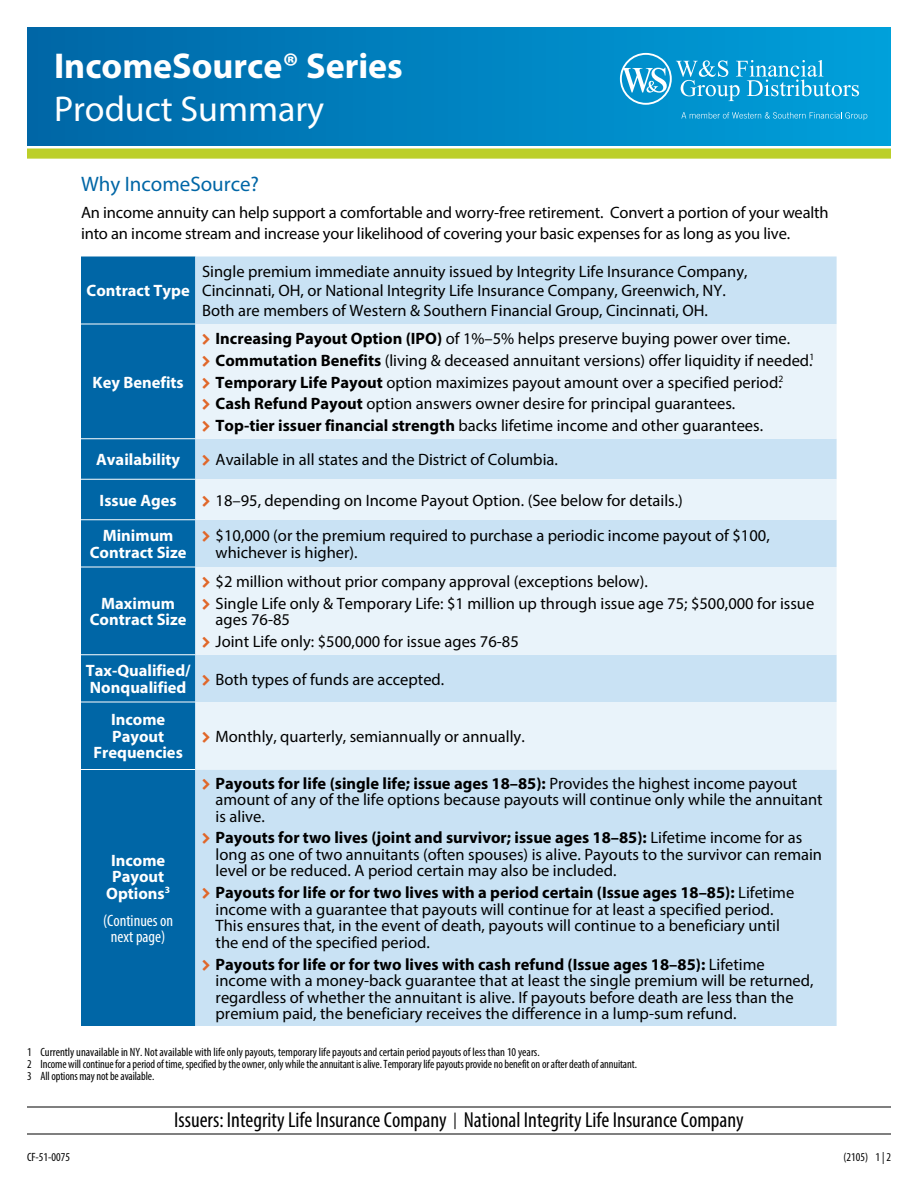
<style>
.page{position:relative;width:918px;height:1188px;background:#fff}
.page>*{position:absolute;margin:0;border:0;box-sizing:border-box;transform-origin:0 0}
.t1{font:700 36px "Myriad Pro";color:#fff}
.t2{font:36px "Myriad Pro";color:#fff}
.t3{font:condensed 21.75px "Myriad Pro";color:#000}
.t4{font:21px "Myriad Pro";color:#0066a6}
.t5{font:16.5px/16.5px "Myriad Pro";color:#000}
.t6{font:700 16.5px/16.5px "Myriad Pro";color:#fff;text-align:center}
.t7{font:condensed 16.5px/16.5px "Myriad Pro";color:#fff;text-align:center}
.t8{font:condensed 12px/12px "Myriad Pro";letter-spacing:-.01em;color:#000}
.s1{font-weight:700}
.s2{font-size:16.5px}
</style>
<div class="page">
<div style="left:27px;top:27px;width:864px;height:118px;background:linear-gradient(to right,#0066a6,#00a0db)"></div>
<div style="left:27px;top:148px;width:864px;height:11px;background:#bccf29;border:2px solid #bccf29"></div>
<hr style="left:27px;top:1134px;width:864px;height:1px;background:#000">
<hr style="left:27px;top:1107px;width:864px;height:1px;background:#000">
<svg style="left:681px;top:112px;width:186px;height:8px"></svg>
<svg style="left:620px;top:53px;width:239px;height:52px;background:#2ba7d9"></svg>
<div style="left:81px;top:256px;width:114px;height:770px;background:#0066a6"></div>
<div style="left:195px;top:256px;width:642px;height:770px;background:#c9e2f4"></div>
<svg style="left:195px;top:324px;width:642px;height:446px;background:#dfedf8"></svg>
<hr style="left:81px;top:324px;width:114px;height:1px;background:#fff">
<hr style="left:81px;top:438px;width:114px;height:1px;background:#fff">
<hr style="left:81px;top:479px;width:114px;height:1px;background:#fff">
<hr style="left:81px;top:519px;width:114px;height:1px;background:#fff">
<hr style="left:81px;top:567px;width:114px;height:1px;background:#fff">
<hr style="left:81px;top:654px;width:114px;height:1px;background:#fff">
<hr style="left:81px;top:702px;width:114px;height:1px;background:#fff">
<hr style="left:81px;top:769px;width:114px;height:1px;background:#fff">
<svg style="left:203px;top:334px;width:7px;height:10px"></svg>
<svg style="left:203px;top:356px;width:7px;height:10px"></svg>
<svg style="left:203px;top:377px;width:7px;height:11px"></svg>
<svg style="left:203px;top:399px;width:7px;height:11px"></svg>
<svg style="left:203px;top:421px;width:7px;height:11px"></svg>
<svg style="left:203px;top:455px;width:7px;height:11px"></svg>
<svg style="left:203px;top:496px;width:7px;height:10px"></svg>
<svg style="left:203px;top:531px;width:7px;height:11px"></svg>
<svg style="left:203px;top:577px;width:7px;height:11px"></svg>
<svg style="left:203px;top:599px;width:7px;height:11px"></svg>
<svg style="left:203px;top:637px;width:7px;height:11px"></svg>
<svg style="left:203px;top:674px;width:7px;height:11px"></svg>
<svg style="left:203px;top:732px;width:7px;height:11px"></svg>
<svg style="left:203px;top:778px;width:7px;height:11px"></svg>
<svg style="left:203px;top:833px;width:7px;height:11px"></svg>
<svg style="left:203px;top:888px;width:7px;height:11px"></svg>
<svg style="left:203px;top:960px;width:7px;height:10px"></svg>
<h1 class="t1" style="left:54px;top:42px;width:350px">IncomeSource® Series</h1>
<h1 class="t2" style="left:54px;top:87px;width:272px">Product Summary</h1>
<p class="t4" style="left:81px;top:171px;width:180px">Why IncomeSource?</p>
<p class="t5" style="left:81px;top:201px;width:749px;line-height:21px">An income annuity can help support a comfortable and worry-free retirement. Convert a portion of your wealth into an income stream and increase your likelihood of covering your basic expenses for as long as you live.</p>
<p class="t6" style="left:87px;top:282px;width:105px">Contract Type</p>
<p class="t6" style="left:93px;top:373px;width:93px">Key Benefits</p>
<p class="t5" style="left:202px;top:261px;width:547px;line-height:19.8px">Single premium immediate annuity issued by Integrity Life Insurance Company,<br>Cincinnati, OH, or National Integrity Life Insurance Company, Greenwich, NY.<br>Both are members of Western &amp; Southern Financial Group, Cincinnati, OH.</p>
<p class="t5" style="left:216px;top:327px;width:600px;line-height:21.9px"><span class="s1">Increasing Payout Option (IPO)</span> of 1%–5% helps preserve buying power over time.<br><span class="s1">Commutation Benefits</span> (living &amp; deceased annuitant versions) offer liquidity if needed.<sup>1<br></sup><span class="s1">Temporary Life Payout</span> option maximizes payout amount over a specified period.<sup>2<br></sup><span class="s1">Cash Refund Payout</span> option answers owner desire for principal guarantees.<br><span class="s1">Top-tier issuer financial strength</span> backs lifetime income and other guarantees.</p>
<p class="t6" style="left:96px;top:451px;width:86px">Availability</p>
<p class="t5" style="left:216px;top:451px;width:344px">Available in all states and the District of Columbia.</p>
<p class="t6" style="left:100px;top:491px;width:79px">Issue Ages</p>
<p class="t5" style="left:216px;top:492px;width:469px">18–95, depending on Income Payout Option. (See below for details.)</p>
<p class="t6" style="left:90px;top:527px;width:98px">Minimum<br>Contract Size</p>
<p class="t5" style="left:216px;top:527px;width:556px">$10,000 (or the premium required to purchase a periodic income payout of $100, whichever is higher).</p>
<p class="t6" style="left:90px;top:594px;width:98px">Maximum<br>Contract Size</p>
<p class="t5" style="left:216px;top:570px;width:600px;line-height:21.9px">$2 million without prior company approval (exceptions below).<br>Single Life only &amp; Temporary Life: $1 million up through issue age 75; $500,000 for issue</p>
<p class="t5" style="left:216px;top:609px;width:305px;line-height:21.9px">ages 76-85<br>Joint Life only: $500,000 for issue ages 76-85</p>
<p class="t6" style="left:86px;top:662px;width:106px;text-align:left">Tax-Qualified/<br>Nonqualified</p>
<p class="t5" style="left:216px;top:671px;width:230px">Both types of funds are accepted.</p>
<p class="t6" style="left:94px;top:711px;width:91px">Income<br>Payout<br>Frequencies</p>
<p class="t5" style="left:216px;top:728px;width:311px">Monthly, quarterly, semiannually or annually.</p>
<p class="t6" style="left:106px;top:851px;width:65px">Income<br>Payout<br>Options<sup>3</sup></p>
<p class="t7" style="left:103px;top:912px;width:72px">(Continues on next page)</p>
<p class="t5" style="left:216px;top:775px;width:609px"><span class="s1">Payouts for life (single life; issue ages 18–85):</span> Provides the highest income payout amount of any of the life options because payouts will continue only while the annuitant is alive.</p>
<p class="t5" style="left:216px;top:829px;width:608px"><span class="s1">Payouts for two lives (joint and survivor; issue ages 18–85):</span> Lifetime income for as long as one of two annuitants (often spouses) is alive. Payouts to the survivor can remain level or be reduced. A period certain may also be included.</p>
<p class="t5" style="left:216px;top:884px;width:580px"><span class="s1">Payouts for life or for two lives with a period certain (Issue ages 18–85):</span> Lifetime income with a guarantee that payouts will continue for at least a specified period.<br>This ensures that, in the event of death, payouts will continue to a beneficiary until the end of the specified period.</p>
<p class="t5" style="left:216px;top:956px;width:599px"><span class="s1">Payouts for life or for two lives with cash refund (Issue ages 18–85):</span> Lifetime income with a money-back guarantee that at least the single premium will be returned, regardless of whether the annuitant is alive. If payouts before death are less than the premium paid, the beneficiary receives the difference in a lump-sum refund.</p>
<p class="t8" style="left:27px;top:1046px;width:611px">1 Currently unavailable in NY. Not available with life only payouts, temporary life payouts and certain period payouts of less than 10 years.<br>2 Income will continue for a period of time, specified by the owner, only while the annuitant is alive. Temporary life payouts provide no benefit on or after death of annuitant.<br>3 All options may not be available.</p>
<h2 class="t3" style="left:174px;top:1107px;width:571px">Issuers: Integrity Life Insurance Company <span class="s2">|</span> National Integrity Life Insurance Company</h2>
<p class="t8" style="left:27px;top:1151px;width:45px">CF-51-0075</p>
<p class="t8" style="left:843px;top:1151px;width:49px">(2105) 1 | 2</p>
</div>
